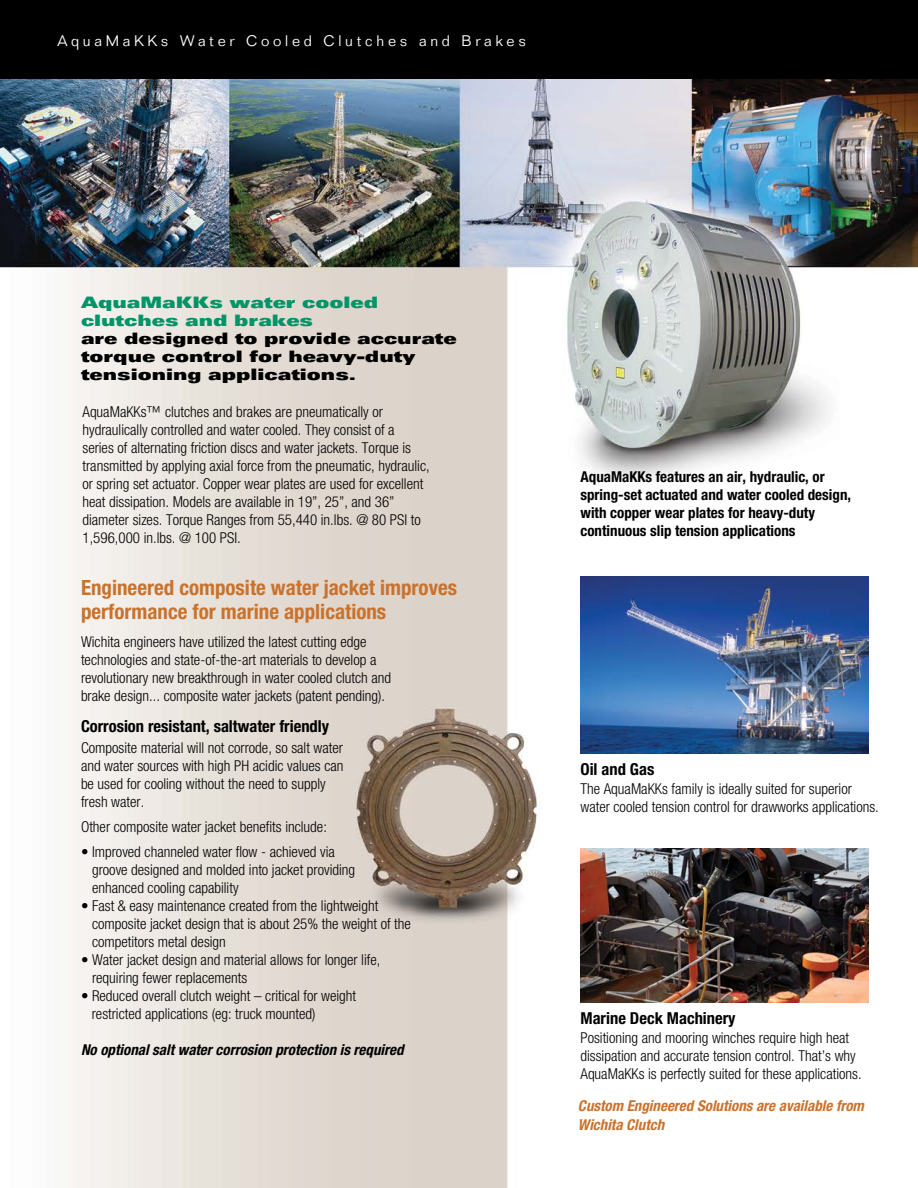
<style>
.page{position:relative;width:918px;height:1188px;background:#fff}
.page>*{position:absolute;margin:0;border:0;box-sizing:border-box;transform-origin:0 0}
.Head_12_14_3_Blue{font:700 condensed 21px/24px "Helvetica Neue LT Std";color:#ca722b}
.t1{font:700 condensed 16.5px "Helvetica Neue LT Std";color:#000}
.t2{font:15.75px/18px "Univers LT Std X Black Ex";color:#000}
.t3{font:15.75px/18px "Univers LT Std X Black Ex";color:#009467}
.body{font:300 condensed 15px/18px "Helvetica Neue LT Std";color:#000}
.Head_12_14_3_Blue-2{font:700 condensed 15px/18px "Helvetica Neue LT Std";color:#000}
.t4{font:italic 700 condensed 15px/19.5px "Helvetica Neue LT Std";color:#ca722b}
.t5{font:italic 700 condensed 15px "Helvetica Neue LT Std";color:#000}
.t6{font:300 15px "Folio Std";letter-spacing:.25em;color:#fff}
</style>
<div class="page">
<img style="left:0;top:79px;width:918px;height:1109px">
<img style="left:580px;top:577px;width:289px;height:176px">
<img style="left:580px;top:849px;width:289px;height:153px">
<div style="left:0;top:0;width:918px;height:79px;background:#000"></div>
<p class="t6" style="left:57px;top:32px;width:470px">AquaMaKKs Water Cooled Clutches and Brakes</p>
<p class="t3" style="left:81px;top:294px;width:299px">AquaMaKKs water cooled clutches and brakes</p>
<p class="t2" style="left:81px;top:330px;width:377px">are designed to provide accurate torque control for heavy-duty tensioning applications.</p>
<p class="body" style="left:82px;top:403px;width:349px">AquaMaKKs™ clutches and brakes are pneumatically or hydraulically controlled and water cooled. They consist of a series of alternating friction discs and water jackets. Torque is transmitted by applying axial force from the pneumatic, hydraulic, or spring set actuator. Copper wear plates are used for excellent heat dissipation. Models are available in 19”, 25”, and 36” diameter sizes. Torque Ranges from 55,440 in.lbs. @ 80 PSI to 1,596,000 in.lbs. @ 100 PSI.</p>
<p class="Head_12_14_3_Blue" style="left:81px;top:575px;width:378px">Engineered composite water jacket improves performance for marine applications</p>
<p class="body" style="left:81px;top:633px;width:312px">Wichita engineers have utilized the latest cutting edge technologies and state-of-the-art materials to develop a revolutionary new breakthrough in water cooled clutch and brake design... composite water jackets (patent pending).</p>
<p class="t1" style="left:81px;top:716px;width:250px">Corrosion resistant, saltwater friendly</p>
<p class="body" style="left:81px;top:739px;width:264px">Composite material will not corrode, so salt water and water sources with high PH acidic values can be used for cooling without the need to supply fresh water.</p>
<p class="body" style="left:81px;top:817px;width:247px">Other composite water jacket benefits include:</p>
<p class="body" style="left:92px;top:842px;width:265px;text-indent:-11px">• Improved channeled water flow - achieved via groove designed and molded into jacket providing enhanced cooling capability</p>
<p class="body" style="left:92px;top:896px;width:320px;text-indent:-11px">• Fast &amp; easy maintenance created from the lightweight composite jacket design that is about 25% the weight of the competitors metal design</p>
<p class="body" style="left:92px;top:950px;width:290px;text-indent:-11px">• Water jacket design and material allows for longer life, requiring fewer replacements</p>
<p class="body" style="left:92px;top:986px;width:266px;text-indent:-11px">• Reduced overall clutch weight – critical for weight restricted applications (eg: truck mounted)</p>
<p class="t5" style="left:81px;top:1040px;width:324px">No optional salt water corrosion protection is required</p>
<p class="Head_12_14_3_Blue-2" style="left:580px;top:467px;width:272px">AquaMaKKs features an air, hydraulic, or spring-set actuated and water cooled design, with copper wear plates for heavy-duty continuous slip tension applications</p>
<p class="t1" style="left:580px;top:759px;width:75px">Oil and Gas</p>
<p class="body" style="left:580px;top:780px;width:300px">The AquaMaKKs family is ideally suited for superior water cooled tension control for drawworks applications.</p>
<p class="t1" style="left:580px;top:1008px;width:157px">Marine Deck Machinery</p>
<p class="body" style="left:580px;top:1029px;width:283px">Positioning and mooring winches require high heat dissipation and accurate tension control. That’s why<br>AquaMaKKs is perfectly suited for these applications.</p>
<p class="t4" style="left:578px;top:1096px;width:288px">Custom Engineered Solutions are available from<br>Wichita Clutch</p>
</div>
